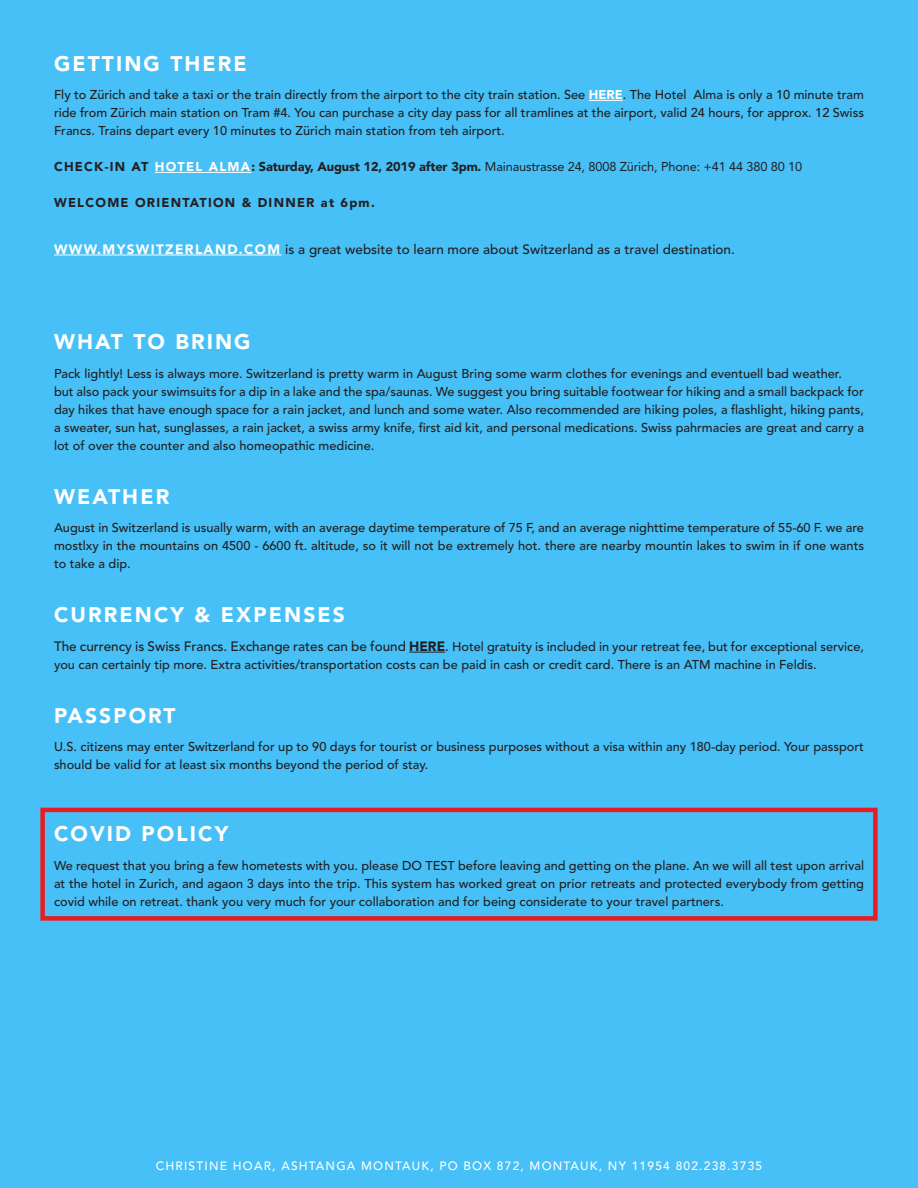
<style>
.page{position:relative;width:918px;height:1188px;background:#46c0f7}
.page>*{position:absolute;margin:0;border:0;box-sizing:border-box;transform-origin:0 0}
.t1{font:900 21px "Avenir";letter-spacing:.1em;color:#fff}
.t2{font:500 13.5px "Avenir";color:#231f20}
.t3{font:500 12.75px/18px "Avenir";color:#231f20;text-align:justify}
.t4{font:12.75px "Avenir";letter-spacing:-.01em;color:#231f20}
.t5{font:900 12.75px "Avenir";letter-spacing:.1em;color:#231f20}
.t6{font:500 12px "Avenir";letter-spacing:.1em;color:#fff}
.s1{font-weight:900;color:#fff}
.s2{font-weight:900}
.s3{font-size:13.5px}
.s4{font-weight:900;font-size:13.5px}
</style>
<div class="page">
<hr style="left:409px;top:652px;width:36px;height:1px;background:#231f20">
<hr style="left:589px;top:100px;width:34px;height:1px;background:#fff">
<hr style="left:155px;top:172px;width:97px;height:1px;background:#fff">
<hr style="left:54px;top:255px;width:228px;height:1px;background:#fff">
<div style="left:40px;top:808px;width:838px;height:113px;border:4px solid #e91c22"></div>
<p class="t1" style="left:54px;top:51px;width:194px">GETTING THERE</p>
<p class="t3" style="left:54px;top:86px;width:812px">Fly to Zürich and take a taxi or the train directly from the airport to the city train station. See <span class="s1">HERE</span>. The Hotel Alma is only a 10 minute tram ride from Zürich main station on Tram #4. You can purchase a city day pass for all tramlines at the airport, valid 24 hours, for approx. 12 Swiss Francs. Trains depart every 10 minutes to Zürich main station from teh airport.</p>
<p class="t4" style="left:54px;top:159px;width:750px"><span class="s2">CHECK-IN AT</span> <span class="s1">HOTEL ALMA</span><span class="s2">: Saturday, August 12, 2019 after 3pm.</span> Mainaustrasse 24, 8008 Zürich, Phone: +41 44 380 80 10</p>
<p class="t5" style="left:54px;top:195px;width:322px">WELCOME ORIENTATION &amp; DINNER at 6pm.</p>
<p class="t2" style="left:54px;top:241px;width:682px"><span class="s1">WWW.MYSWITZERLAND.COM</span> is a great website to learn more about Switzerland as a travel destination.</p>
<p class="t1" style="left:54px;top:329px;width:198px">WHAT TO BRING</p>
<p class="t3" style="left:54px;top:365px;width:790px">Pack lightly! Less is always more. Switzerland is pretty warm in August Bring some warm clothes for evenings and eventuell bad weather.</p>
<p class="t3" style="left:54px;top:383px;width:812px">but also pack your swimsuits for a dip in a lake and the spa/saunas. We suggest you bring suitable footwear for hiking and a small backpack for day hikes that have enough space for a rain jacket, and lunch and some water. Also recommended are hiking poles, a flashlight, hiking pants, a sweater, sun hat, sunglasses, a rain jacket, a swiss army knife, first aid kit, and personal medications. Swiss pahrmacies are great and carry a lot of over the counter and also homeopathic medicine.</p>
<p class="t1" style="left:54px;top:484px;width:117px">WEATHER</p>
<p class="t3" style="left:54px;top:519px;width:812px">August in Switzerland is usually warm, with an average daytime temperature of 75 F, and an average nighttime temperature of 55-60 F. we are mostlxy in the mountains on 4500 - 6600 ft. altitude, so it will not be extremely hot. there are nearby mountin lakes to swim in if one wants to take a dip.</p>
<p class="t1" style="left:54px;top:602px;width:292px">CURRENCY &amp; EXPENSES</p>
<p class="t3" style="left:54px;top:638px;width:812px"><span class="s3">The currency is Swiss Francs. Exchange rates can be found</span> <span class="s4">HERE</span><span class="s3">.</span> Hotel gratuity is included in your retreat fee, but for exceptional service, you can certainly tip more. Extra activities/transportation costs can be paid in cash or credit card. There is an ATM machine in Feldis.</p>
<p class="t1" style="left:54px;top:703px;width:123px">PASSPORT</p>
<p class="t3" style="left:54px;top:738px;width:811px">U.S. citizens may enter Switzerland for up to 90 days for tourist or business purposes without a visa within any 180-day period. Your passport should be valid for at least six months beyond the period of stay.</p>
<p class="t1" style="left:54px;top:821px;width:176px">COVID POLICY</p>
<p class="t3" style="left:54px;top:857px;width:812px">We request that you bring a few hometests with you. please DO TEST before leaving and getting on the plane. An we will all test upon arrival at the hotel in Zurich, and agaon 3 days into the trip. This system has worked great on prior retreats and protected everybody from getting covid while on retreat. thank you very much for your collaboration and for being considerate to your travel partners.</p>
<p class="t6" style="left:156px;top:1159px;width:608px">CHRISTINE HOAR, ASHTANGA MONTAUK, PO BOX 872, MONTAUK, NY 11954 802.238.3735</p>
</div>
